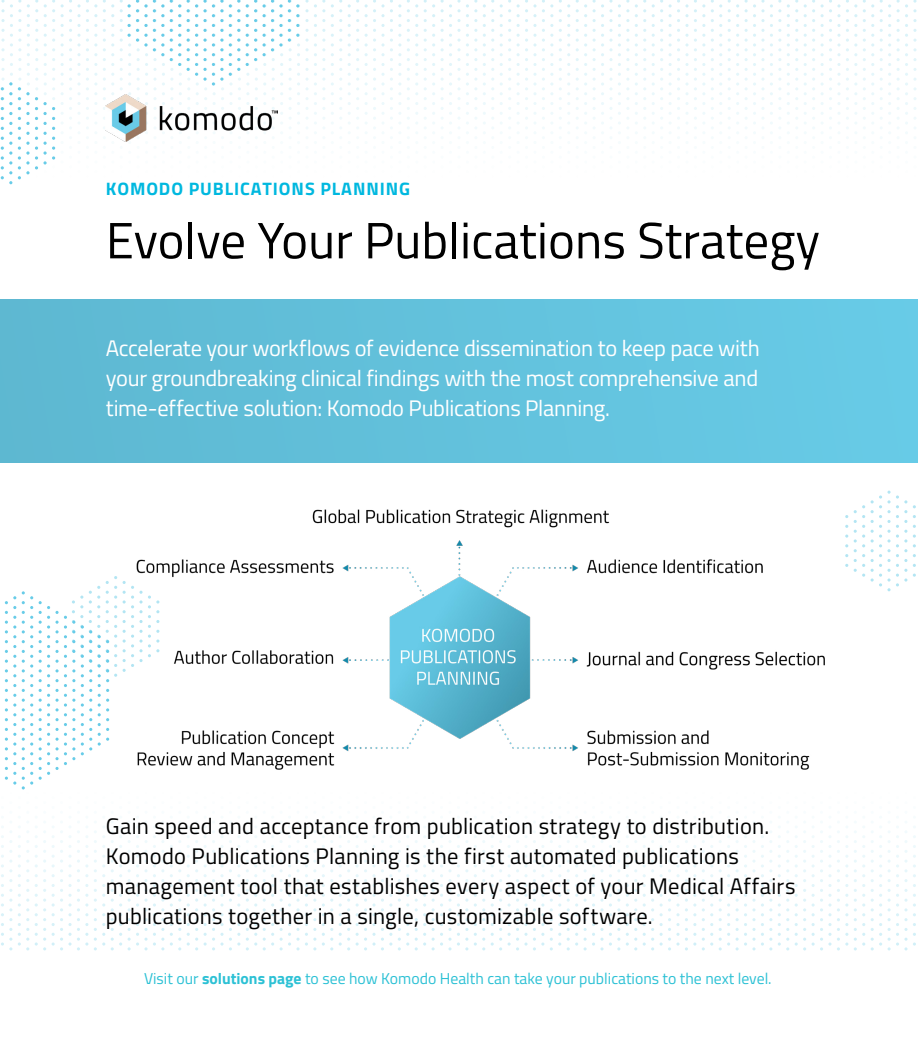
<style>
.page{position:relative;width:918px;height:1045px;background:#fff}
.page>*{position:absolute;margin:0;border:0;box-sizing:border-box;transform-origin:0 0}
.t1{font:51px "Titillium Web";color:#000}
.t2{font:22.5px/30px "Titillium Web";letter-spacing:.01em;color:#000}
.t3{font:22.5px/30px "Titillium Web";letter-spacing:-.015em;color:#fff;text-align:justify}
.t4{font:700 18px "Titillium Web";letter-spacing:.05em;color:#00b8df}
.t5{font:15.75px "Titillium Web";color:#2cc1d5}
.s1{font-weight:700}
</style>
<div class="page">
<svg style="left:888px;top:826px;width:28px;height:123px"></svg>
<svg style="left:871px;top:826px;width:11px;height:123px"></svg>
<svg style="left:854px;top:826px;width:11px;height:123px"></svg>
<svg style="left:812px;top:826px;width:36px;height:123px"></svg>
<svg style="left:795px;top:826px;width:11px;height:123px"></svg>
<svg style="left:778px;top:826px;width:11px;height:123px"></svg>
<svg style="left:736px;top:826px;width:36px;height:123px"></svg>
<svg style="left:719px;top:826px;width:11px;height:123px"></svg>
<svg style="left:702px;top:826px;width:11px;height:123px"></svg>
<svg style="left:660px;top:826px;width:36px;height:123px"></svg>
<svg style="left:643px;top:826px;width:11px;height:123px"></svg>
<svg style="left:626px;top:826px;width:11px;height:123px"></svg>
<svg style="left:584px;top:826px;width:36px;height:123px"></svg>
<svg style="left:567px;top:826px;width:11px;height:123px"></svg>
<svg style="left:550px;top:826px;width:11px;height:123px"></svg>
<svg style="left:508px;top:826px;width:36px;height:123px"></svg>
<svg style="left:491px;top:826px;width:11px;height:123px"></svg>
<svg style="left:474px;top:826px;width:11px;height:123px"></svg>
<svg style="left:432px;top:826px;width:36px;height:123px"></svg>
<svg style="left:415px;top:826px;width:11px;height:123px"></svg>
<svg style="left:398px;top:826px;width:11px;height:123px"></svg>
<svg style="left:356px;top:826px;width:36px;height:123px"></svg>
<svg style="left:339px;top:826px;width:11px;height:123px"></svg>
<svg style="left:322px;top:826px;width:11px;height:123px"></svg>
<svg style="left:280px;top:826px;width:36px;height:123px"></svg>
<svg style="left:263px;top:826px;width:11px;height:123px"></svg>
<svg style="left:246px;top:826px;width:11px;height:123px"></svg>
<svg style="left:204px;top:826px;width:36px;height:123px"></svg>
<svg style="left:187px;top:826px;width:11px;height:123px"></svg>
<svg style="left:170px;top:826px;width:11px;height:123px"></svg>
<svg style="left:1px;top:591px;width:163px;height:358px"></svg>
<svg style="left:871px;top:490px;width:36px;height:101px"></svg>
<svg style="left:854px;top:505px;width:11px;height:71px"></svg>
<svg style="left:1px;top:0;width:54px;height:184px"></svg>
<svg style="left:61px;top:0;width:36px;height:139px"></svg>
<svg style="left:103px;top:0;width:11px;height:139px"></svg>
<svg style="left:120px;top:0;width:205px;height:142px"></svg>
<svg style="left:331px;top:0;width:11px;height:139px"></svg>
<svg style="left:348px;top:0;width:11px;height:139px"></svg>
<svg style="left:365px;top:0;width:36px;height:139px"></svg>
<svg style="left:407px;top:0;width:11px;height:139px"></svg>
<svg style="left:424px;top:0;width:11px;height:139px"></svg>
<svg style="left:441px;top:0;width:36px;height:139px"></svg>
<svg style="left:483px;top:0;width:11px;height:139px"></svg>
<svg style="left:500px;top:0;width:11px;height:139px"></svg>
<svg style="left:517px;top:0;width:36px;height:139px"></svg>
<svg style="left:559px;top:0;width:11px;height:139px"></svg>
<svg style="left:576px;top:0;width:11px;height:139px"></svg>
<svg style="left:593px;top:0;width:36px;height:139px"></svg>
<svg style="left:635px;top:0;width:11px;height:139px"></svg>
<svg style="left:652px;top:0;width:11px;height:139px"></svg>
<svg style="left:669px;top:0;width:36px;height:139px"></svg>
<svg style="left:711px;top:0;width:11px;height:139px"></svg>
<svg style="left:728px;top:0;width:11px;height:139px"></svg>
<svg style="left:745px;top:0;width:36px;height:139px"></svg>
<svg style="left:787px;top:0;width:11px;height:139px"></svg>
<svg style="left:804px;top:0;width:11px;height:139px"></svg>
<svg style="left:821px;top:0;width:36px;height:139px"></svg>
<svg style="left:863px;top:0;width:11px;height:139px"></svg>
<svg style="left:880px;top:0;width:11px;height:139px"></svg>
<svg style="left:897px;top:0;width:20px;height:139px"></svg>
<div style="left:0;top:299px;width:918px;height:163px;background:#62c1dc"></div>
<img style="left:42px;top:509px;width:807px;height:280px">
<img style="left:106px;top:94px;width:171px;height:47px">
<p class="t4" style="left:106px;top:175px;width:306px">KOMODO PUBLICATIONS PLANNING</p>
<h1 class="t1" style="left:106px;top:203px;width:716px">Evolve Your Publications Strategy</h1>
<p class="t3" style="left:106px;top:332px;width:655px">Accelerate your workflows of evidence dissemination to keep pace with your groundbreaking clinical findings with the most comprehensive and time-effective solution: Komodo Publications Planning.</p>
<p class="t2" style="left:106px;top:809px;width:691px">Gain speed and acceptance from publication strategy to distribution.<br>Komodo Publications Planning is the first automated publications management tool that establishes every aspect of your Medical Affairs publications together in a single, customizable software.</p>
<p class="t5" style="left:144px;top:966px;width:629px">Visit our <span class="s1">solutions page</span> to see how Komodo Health can take your publications to the next level.</p>
</div>
